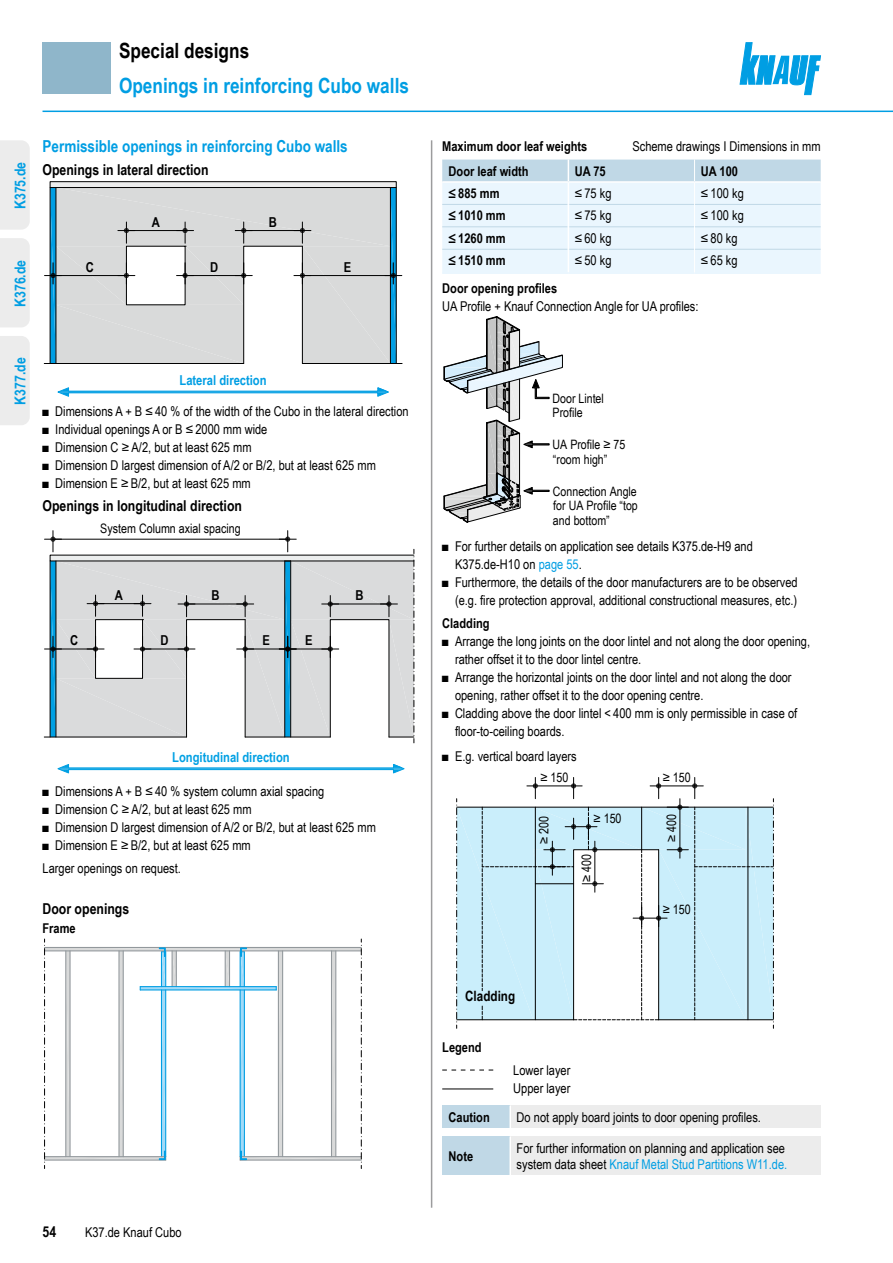
<style>
.page{position:relative;width:893px;height:1263px;background:#fff}
.page>*{position:absolute;margin:0;border:0;box-sizing:border-box;transform-origin:0 0}
.IHV_Ue2_Planung_Dbl{font:700 21px "Arial Narrow";color:#009ee3}
.Ue1_Dbl{font:700 21px "Arial Narrow";color:#000}
.Ue3_11cyan_Dbl{font:700 16.5px "Arial Narrow";color:#009ee3}
.Ue4_10schwarz_Dbl{font:700 15px "Arial Narrow";color:#000}
.System_Reiter_Dbl{font:700 15px "Arial Narrow";color:#009ee3}
.t1{font:700 14.25px "Arial Narrow";color:#000}
.t2{font:700 13.65px "Arial Narrow";color:#00a0e3}
.t3{font:700 13.65px "Arial Narrow";color:#009ee3}
.t4{font:700 13.65px "Arial Narrow";color:#000}
.Hinweis_Text_Dbl{font:13.5px/18px "Arial Narrow";color:#000}
.Text_Dbl{font:13.5px "Arial Narrow";color:#000}
.Ue5_9schwarz_Dbl{font:700 13.5px "Arial Narrow";color:#000}
.Hinweis_Text_Dbl-2{font:13.5px "Arial Narrow";color:#009ee3}
.Tab_Text_Dbl{font:13.5px "Arial Narrow";color:#000}
.Text_rechtsbuendig_Dbl{font:13.5px "Arial Narrow";color:#000}
.Tab_Text_Dbl-2{font:700 13.5px "Arial Narrow";color:#000}
.Text_Abs_o_Dbl{font:13.5px "Arial Narrow";color:#000}
.Tab_Kopf_Dbl{font:700 13.5px "Arial Narrow";color:#000}
.Hinweis_Dbl{font:700 13.5px "Arial Narrow";color:#000}
.Ue5_9schwarz_Abs_o_Dbl{font:700 13.5px "Arial Narrow";color:#000}
.t5{font:13.05px "Arial Narrow";color:#000}
.t6{font:12.9px/14.7px "Arial Narrow";color:#000}
.s1{color:#009ee3}
.s2{color:#000}
</style>
<div class="page">
<div style="left:43px;top:43px;width:68px;height:51px;background:#8fb6ca"></div>
<svg style="left:740px;top:43px;width:81px;height:52px"></svg>
<hr style="left:43px;top:111px;width:850px;height:1px;background:#009ee3">
<hr style="left:431px;top:140px;width:1px;height:1068px;background:#9c9c9d">
<hr style="left:44px;top:363px;width:200px;height:1px;background:#000">
<div style="left:50px;top:181px;width:346px;height:7px;border:1px solid #000"></div>
<svg style="left:57px;top:387px;width:332px;height:10px"></svg>
<svg style="left:45px;top:182px;width:357px;height:182px"></svg>
<hr style="left:44px;top:737px;width:143px;height:1px;background:#000">
<svg style="left:57px;top:764px;width:348px;height:9px"></svg>
<svg style="left:45px;top:531px;width:370px;height:212px"></svg>
<svg style="left:44px;top:939px;width:318px;height:229px"></svg>
<hr style="left:442px;top:272px;width:126px;height:2px;background:#eaf6fe">
<hr style="left:568px;top:272px;width:126px;height:2px;background:#eaf6fe">
<hr style="left:694px;top:272px;width:127px;height:2px;background:#eaf6fe">
<svg style="left:442px;top:160px;width:379px;height:112px;background:#e1eff8"></svg>
<svg style="left:443px;top:316px;width:120px;height:207px"></svg>
<svg style="left:456px;top:777px;width:318px;height:251px"></svg>
<svg style="left:442px;top:1070px;width:51px;height:1px"></svg>
<hr style="left:442px;top:1088px;width:51px;height:1px;background:#000">
<div style="left:442px;top:1105px;width:68px;height:23px;background:#c0d8e6"></div>
<div style="left:510px;top:1105px;width:311px;height:23px;background:#ececec"></div>
<hr style="left:509px;top:1105px;width:2px;height:23px;background:#fff">
<div style="left:442px;top:1136px;width:68px;height:39px;background:#c0d8e6"></div>
<div style="left:510px;top:1136px;width:311px;height:39px;background:#ececec"></div>
<hr style="left:509px;top:1136px;width:2px;height:39px;background:#fff">
<div style="left:0;top:336px;width:30px;height:89px;background:#ececec"></div>
<div style="left:0;top:238px;width:30px;height:89px;background:#ececec"></div>
<div style="left:0;top:140px;width:30px;height:90px;background:#ececec"></div>
<p class="System_Reiter_Dbl" style="left:9px;top:209px;width:49px;rotate:-90deg">K375.de</p>
<p class="System_Reiter_Dbl" style="left:9px;top:307px;width:49px;rotate:-90deg">K376.de</p>
<p class="Ue1_Dbl" style="left:119px;top:34px;width:132px">Special designs</p>
<p class="IHV_Ue2_Planung_Dbl" style="left:119px;top:70px;width:291px">Openings in reinforcing Cubo walls</p>
<p class="Ue3_11cyan_Dbl" style="left:43px;top:134px;width:307px">Permissible openings in reinforcing Cubo walls</p>
<p class="Ue4_10schwarz_Dbl" style="left:43px;top:159px;width:168px">Openings in lateral direction</p>
<p class="t4" style="left:86px;top:256px;width:10px">C</p>
<p class="t4" style="left:152px;top:212px;width:10px">A</p>
<p class="t4" style="left:269px;top:212px;width:10px">B</p>
<p class="t4" style="left:210px;top:257px;width:10px">D</p>
<p class="t4" style="left:344px;top:257px;width:9px">E</p>
<p class="System_Reiter_Dbl" style="left:9px;top:405px;width:49px;rotate:-90deg">K377.de</p>
<p class="t3" style="left:179px;top:370px;width:89px">Lateral direction</p>
<p class="Hinweis_Text_Dbl" style="left:43px;top:402px;width:368px">■ Dimensions A + B ≤ 40 % of the width of the Cubo in the lateral direction</p>
<p class="Hinweis_Text_Dbl" style="left:43px;top:420px;width:226px">■ Individual openings A or B ≤ 2000 mm wide</p>
<p class="Hinweis_Text_Dbl" style="left:43px;top:438px;width:211px">■ Dimension C ≥ A/2, but at least 625 mm</p>
<p class="Hinweis_Text_Dbl" style="left:43px;top:456px;width:335px">■ Dimension D largest dimension of A/2 or B/2, but at least 625 mm</p>
<p class="Hinweis_Text_Dbl" style="left:43px;top:474px;width:210px">■ Dimension E ≥ B/2, but at least 625 mm</p>
<p class="Ue4_10schwarz_Dbl" style="left:43px;top:495px;width:201px">Openings in longitudinal direction</p>
<p class="t5" style="left:100px;top:518px;width:142px">System Column axial spacing</p>
<p class="t4" style="left:115px;top:585px;width:10px">A</p>
<p class="t4" style="left:212px;top:585px;width:10px">B</p>
<p class="t4" style="left:70px;top:630px;width:10px">C</p>
<p class="t4" style="left:160px;top:630px;width:10px">D</p>
<p class="t4" style="left:263px;top:630px;width:9px">E</p>
<p class="t4" style="left:305px;top:630px;width:9px">E</p>
<p class="t4" style="left:355px;top:585px;width:10px">B</p>
<p class="t2" style="left:172px;top:747px;width:119px">Longitudinal direction</p>
<p class="Hinweis_Text_Dbl" style="left:43px;top:782px;width:283px">■ Dimensions A + B ≤ 40 % system column axial spacing</p>
<p class="Hinweis_Text_Dbl" style="left:43px;top:800px;width:211px">■ Dimension C ≥ A/2, but at least 625 mm</p>
<p class="Hinweis_Text_Dbl" style="left:43px;top:818px;width:335px">■ Dimension D largest dimension of A/2 or B/2, but at least 625 mm</p>
<p class="Hinweis_Text_Dbl" style="left:43px;top:836px;width:210px">■ Dimension E ≥ B/2, but at least 625 mm</p>
<p class="Text_Abs_o_Dbl" style="left:43px;top:858px;width:140px">Larger openings on request.</p>
<p class="Ue4_10schwarz_Dbl" style="left:43px;top:897px;width:88px">Door openings</p>
<p class="Ue5_9schwarz_Dbl" style="left:43px;top:918px;width:35px">Frame</p>
<p class="Ue4_10schwarz_Dbl" style="left:43px;top:1221px;width:15px">54</p>
<p class="Hinweis_Text_Dbl" style="left:85px;top:1223px;width:98px">K37.de Knauf Cubo</p>
<p class="Text_rechtsbuendig_Dbl" style="left:632px;top:136px;width:190px">Scheme drawings I Dimensions in mm</p>
<p class="Ue5_9schwarz_Dbl" style="left:442px;top:136px;width:147px">Maximum door leaf weights</p>
<p class="Tab_Kopf_Dbl" style="left:449px;top:161px;width:81px">Door leaf width</p>
<p class="Tab_Kopf_Dbl" style="left:575px;top:161px;width:32px">UA 75</p>
<p class="Tab_Kopf_Dbl" style="left:701px;top:161px;width:39px">UA 100</p>
<p class="Tab_Text_Dbl-2" style="left:449px;top:183px;width:52px">≤ 885 mm</p>
<p class="Tab_Text_Dbl" style="left:575px;top:183px;width:38px">≤75 kg</p>
<p class="Tab_Text_Dbl" style="left:701px;top:183px;width:44px">≤ 100 kg</p>
<p class="Tab_Text_Dbl-2" style="left:449px;top:205px;width:59px">≤ 1010 mm</p>
<p class="Tab_Text_Dbl" style="left:575px;top:206px;width:38px">≤75 kg</p>
<p class="Tab_Text_Dbl" style="left:701px;top:206px;width:44px">≤ 100 kg</p>
<p class="Tab_Text_Dbl-2" style="left:449px;top:228px;width:59px">≤ 1260 mm</p>
<p class="Tab_Text_Dbl" style="left:575px;top:228px;width:38px">≤60 kg</p>
<p class="Tab_Text_Dbl" style="left:701px;top:228px;width:38px">≤80 kg</p>
<p class="Tab_Text_Dbl-2" style="left:449px;top:250px;width:59px">≤ 1510 mm</p>
<p class="Tab_Text_Dbl" style="left:575px;top:251px;width:38px">≤50 kg</p>
<p class="Tab_Text_Dbl" style="left:701px;top:251px;width:38px">≤65 kg</p>
<p class="Ue5_9schwarz_Dbl" style="left:442px;top:278px;width:117px">Door opening profiles</p>
<p class="Text_Dbl" style="left:442px;top:296px;width:258px">UA Profile + Knauf Connection Angle for UA profiles:</p>
<p class="t6" style="left:552px;top:390px;width:53px">Door Lintel<br>Profile</p>
<p class="t6" style="left:552px;top:437px;width:74px">UA Profile ≥ 75 “room high”</p>
<p class="t6" style="left:553px;top:483px;width:86px;text-align:justify">Connection Angle for UA Profile “top and bottom”</p>
<p class="Hinweis_Text_Dbl" style="left:455px;top:537px;width:299px;text-indent:-13px">■ For further details on application see details K375.de-H9 and<br>K375.de-H10 on <span class="s1">page 55</span>.</p>
<p class="Hinweis_Text_Dbl" style="left:442px;top:573px;width:357px;text-align:right">■ Furthermore, the details of the door manufacturers are to be observed (e.g. fire protection approval, additional constructional measures, etc.)</p>
<p class="Ue5_9schwarz_Abs_o_Dbl" style="left:442px;top:613px;width:49px">Cladding</p>
<p class="Hinweis_Text_Dbl" style="left:455px;top:632px;width:357px;text-indent:-13px">■ Arrange the long joints on the door lintel and not along the door opening, rather offset it to the door lintel centre.</p>
<p class="Hinweis_Text_Dbl" style="left:455px;top:668px;width:338px;text-indent:-13px">■ Arrange the horizontal joints on the door lintel and not along the door opening, rather offset it to the door opening centre.</p>
<p class="Hinweis_Text_Dbl" style="left:455px;top:704px;width:344px;text-indent:-13px">■ Cladding above the door lintel &lt; 400 mm is only permissible in case of floor-to-ceiling boards.</p>
<p class="Hinweis_Text_Dbl" style="left:442px;top:746px;width:136px">■ E.g. vertical board layers</p>
<p class="t5" style="left:540px;top:768px;width:30px">≥ 150</p>
<p class="t5" style="left:663px;top:768px;width:30px">≥ 150</p>
<p class="t5" style="left:662px;top:842px;width:30px;rotate:-90deg">≥ 400</p>
<p class="t5" style="left:534px;top:844px;width:30px;rotate:-90deg">≥ 200</p>
<p class="t5" style="left:594px;top:809px;width:30px">≥ 150</p>
<p class="t5" style="left:577px;top:882px;width:30px;rotate:-90deg">≥ 400</p>
<p class="t1" style="left:465px;top:985px;width:51px">Cladding</p>
<p class="Ue5_9schwarz_Dbl" style="left:442px;top:1037px;width:41px">Legend</p>
<p class="Text_Dbl" style="left:513px;top:1060px;width:59px">Lower layer</p>
<p class="Text_Dbl" style="left:513px;top:1078px;width:59px">Upper layer</p>
<p class="t5" style="left:663px;top:900px;width:30px">≥ 150</p>
<p class="Hinweis_Dbl" style="left:449px;top:1107px;width:43px">Caution</p>
<p class="Hinweis_Text_Dbl" style="left:517px;top:1107px;width:246px">Do not apply board joints to door opening profiles.</p>
<p class="Hinweis_Dbl" style="left:449px;top:1146px;width:26px">Note</p>
<p class="Hinweis_Text_Dbl" style="left:517px;top:1138px;width:270px">For further information on planning and application see</p>
<p class="Hinweis_Text_Dbl-2" style="left:517px;top:1154px;width:272px"><span class="s2">system data sheet</span> Knauf Metal Stud Partitions W11.de.</p>
</div>
